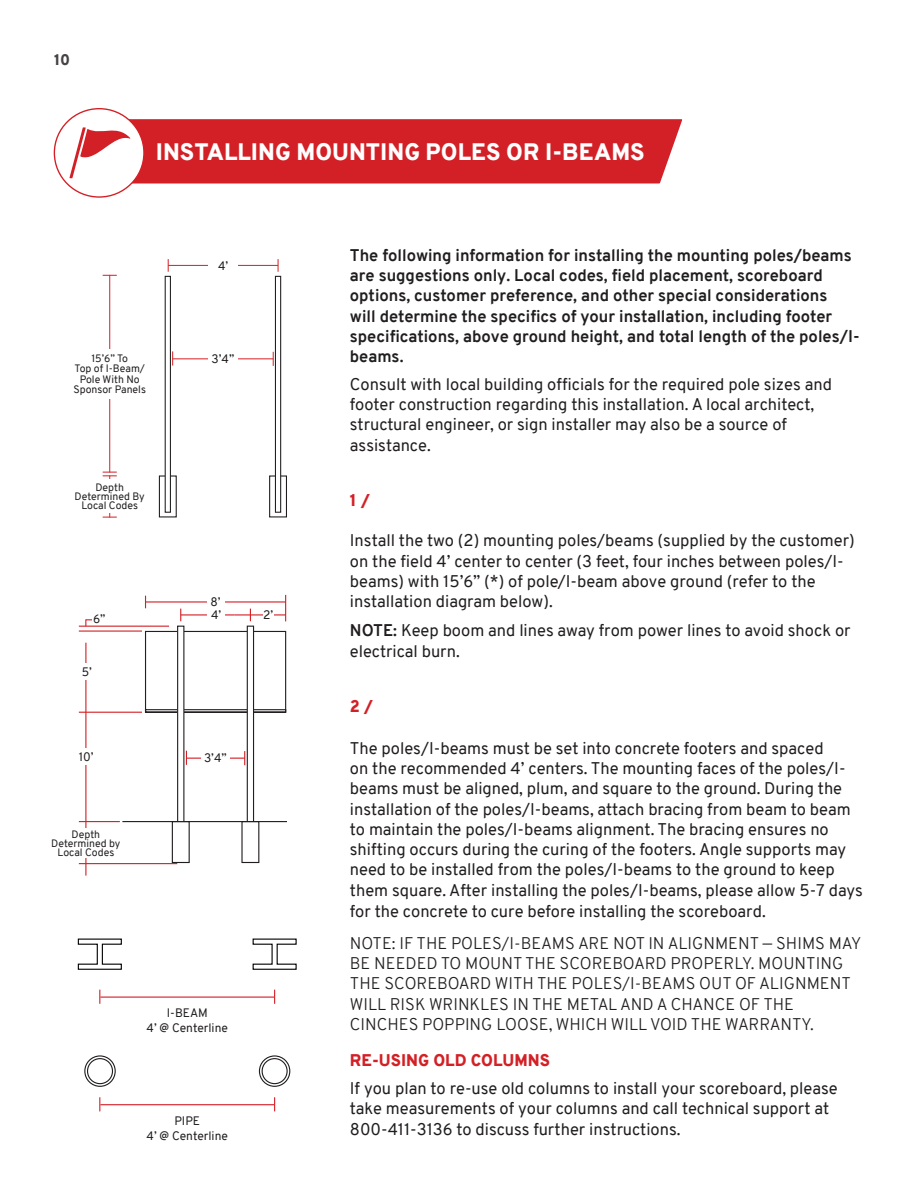
<style>
.page{position:relative;width:918px;height:1188px;background:#fff}
.page>*{position:absolute;margin:0;border:0;box-sizing:border-box;transform-origin:0 0}
.t1{font:900 23.25px "Overpass";letter-spacing:.005em;color:#fff}
.numbers{font:16.5px/20.4px "Overpass";color:#201d1e}
.Small_body{font:16.5px/20.2px "Overpass";color:#201d1e}
.Small_body-2{font:700 16.5px/20.2px "Overpass";color:#201d1e}
.Small_body-3{font:300 16.5px/20.2px "Overpass";color:#201d1e}
.numbers-2{font:900 16.5px "Overpass";color:#d32026}
.t2{font:900 15px "Overpass";color:#474343}
.H3_-_gray{font:12px "Overpass";color:#201d1e}
.H3_-_gray-2{font:10.5px/10.5px "Overpass";color:#201d1e;text-align:center}
.s1{font-weight:700}
</style>
<div class="page">
<svg style="left:69px;top:119px;width:613px;height:65px;background:#d83a3f"></svg>
<hr style="left:109px;top:275px;width:1px;height:197px;background:#d32026">
<svg style="left:103px;top:275px;width:14px;height:1px"></svg>
<hr style="left:109px;top:475px;width:1px;height:42px;background:#d32026">
<svg style="left:103px;top:472px;width:14px;height:4px"></svg>
<svg style="left:103px;top:517px;width:14px;height:1px"></svg>
<hr style="left:168px;top:265px;width:110px;height:1px;background:#d32026">
<svg style="left:168px;top:259px;width:1px;height:13px"></svg>
<svg style="left:278px;top:259px;width:1px;height:13px"></svg>
<div style="left:209px;top:251px;width:29px;height:29px;background:#fff"></div>
<hr style="left:173px;top:358px;width:100px;height:1px;background:#d32026">
<svg style="left:273px;top:352px;width:1px;height:14px"></svg>
<svg style="left:172px;top:351px;width:1px;height:15px"></svg>
<div style="left:208px;top:342px;width:29px;height:33px;background:#fff"></div>
<div style="left:269px;top:475px;width:18px;height:42px;border:1px solid #201d1e"></div>
<div style="left:275px;top:276px;width:6px;height:236px;background:#fff"></div>
<div style="left:275px;top:276px;width:6px;height:237px;border:1px solid #231f20"></div>
<div style="left:159px;top:475px;width:18px;height:42px;border:1px solid #201d1e"></div>
<div style="left:165px;top:276px;width:5px;height:236px;background:#fff"></div>
<div style="left:165px;top:276px;width:6px;height:237px;border:1px solid #231f20"></div>
<div style="left:71px;top:480px;width:78px;height:33px;background:#fff"></div>
<div style="left:66px;top:349px;width:87px;height:50px;background:#fff"></div>
<svg style="left:77px;top:938px;width:45px;height:32px"></svg>
<svg style="left:252px;top:938px;width:45px;height:32px"></svg>
<hr style="left:100px;top:997px;width:174px;height:1px;background:#d32026">
<svg style="left:274px;top:990px;width:1px;height:14px"></svg>
<svg style="left:99px;top:990px;width:1px;height:14px"></svg>
<div style="left:84px;top:1055px;width:32px;height:32px;border:1px solid #201d1e;border-radius:50%"></div>
<div style="left:87px;top:1058px;width:26px;height:26px;border:1px solid #201d1e;border-radius:50%"></div>
<div style="left:259px;top:1055px;width:31px;height:32px;border:1px solid #201d1e;border-radius:50%"></div>
<div style="left:262px;top:1058px;width:26px;height:26px;border:1px solid #201d1e;border-radius:50%"></div>
<hr style="left:100px;top:1104px;width:174px;height:1px;background:#d32026">
<svg style="left:274px;top:1097px;width:1px;height:14px"></svg>
<svg style="left:99px;top:1097px;width:1px;height:14px"></svg>
<hr style="left:79px;top:863px;width:98px;height:1px;background:#d32026">
<hr style="left:85px;top:643px;width:1px;height:233px;background:#d32026">
<hr style="left:79px;top:631px;width:63px;height:1px;background:#d32026">
<hr style="left:79px;top:712px;width:63px;height:1px;background:#d32026">
<hr style="left:79px;top:821px;width:41px;height:1px;background:#d32026">
<svg style="left:85px;top:619px;width:8px;height:7px"></svg>
<div style="left:92px;top:612px;width:15px;height:13px;background:#fff"></div>
<div style="left:75px;top:663px;width:24px;height:17px;background:#fff"></div>
<div style="left:76px;top:748px;width:21px;height:17px;background:#fff"></div>
<div style="left:49px;top:828px;width:73px;height:29px;background:#fff"></div>
<hr style="left:186px;top:758px;width:59px;height:1px;background:#d32026">
<svg style="left:244px;top:751px;width:1px;height:14px"></svg>
<svg style="left:186px;top:751px;width:1px;height:14px"></svg>
<hr style="left:79px;top:626px;width:90px;height:1px;background:#d32026">
<hr style="left:181px;top:614px;width:54px;height:2px;background:#d32026">
<svg style="left:180px;top:609px;width:1px;height:12px"></svg>
<div style="left:207px;top:609px;width:18px;height:11px;background:#fff"></div>
<hr style="left:235px;top:614px;width:51px;height:2px;background:#d32026">
<div style="left:263px;top:608px;width:10px;height:14px;background:#fff"></div>
<hr style="left:146px;top:601px;width:140px;height:2px;background:#d32026">
<div style="left:207px;top:594px;width:18px;height:16px;background:#fff"></div>
<svg style="left:285px;top:595px;width:1px;height:26px"></svg>
<svg style="left:145px;top:596px;width:1px;height:12px"></svg>
<div style="left:201px;top:744px;width:29px;height:28px;background:#fff"></div>
<svg style="left:144px;top:630px;width:143px;height:83px"></svg>
<div style="left:247px;top:626px;width:7px;height:196px;background:#fff"></div>
<div style="left:247px;top:626px;width:7px;height:196px;border:1px solid #231f20"></div>
<div style="left:241px;top:821px;width:18px;height:42px;border:1px solid #201d1e"></div>
<div style="left:172px;top:821px;width:18px;height:42px;border:1px solid #201d1e"></div>
<div style="left:178px;top:626px;width:6px;height:196px;background:#fff"></div>
<div style="left:177px;top:626px;width:7px;height:196px;border:1px solid #231f20"></div>
<hr style="left:122px;top:821px;width:165px;height:1px;background:#231f20">
<p class="t2" style="left:54px;top:49px;width:18px">10</p>
<h2 class="t1" style="left:156px;top:135px;width:490px">INSTALLING MOUNTING POLES OR I-BEAMS</h2>
<p class="H3_-_gray-2" style="left:91px;top:353px;width:38px">15’6” To</p>
<p class="H3_-_gray-2" style="left:73px;top:364px;width:74px">Top of I-Beam/<br>Pole With No<br>Sponsor Panels</p>
<p class="H3_-_gray-2" style="left:95px;top:483px;width:30px">Depth</p>
<p class="H3_-_gray-2" style="left:75px;top:492px;width:72px">Determined By</p>
<p class="H3_-_gray-2" style="left:81px;top:501px;width:58px">Local Codes</p>
<p class="H3_-_gray" style="left:93px;top:610px;width:14px">6”</p>
<p class="H3_-_gray" style="left:82px;top:663px;width:12px">5’</p>
<p class="H3_-_gray" style="left:218px;top:257px;width:12px">4’</p>
<p class="H3_-_gray" style="left:212px;top:350px;width:24px">3’4”</p>
<p class="H3_-_gray" style="left:211px;top:594px;width:12px">8’</p>
<p class="H3_-_gray" style="left:211px;top:607px;width:12px">4’</p>
<p class="H3_-_gray" style="left:263px;top:607px;width:12px">2’</p>
<p class="Small_body-2" style="left:350px;top:245px;width:511px">The following information for installing the mounting poles/beams are suggestions only. Local codes, field placement, scoreboard options, customer preference, and other special considerations<br>will determine the specifics of your installation, including footer specifications, above ground height, and total length of the poles/I&shy;beams.</p>
<p class="Small_body" style="left:350px;top:374px;width:484px">Consult with local building officials for the required pole sizes and footer construction regarding this installation. A local architect, structural engineer, or sign installer may also be a source of assistance.</p>
<p class="numbers-2" style="left:350px;top:488px;width:22px">1 /</p>
<p class="Small_body" style="left:350px;top:531px;width:506px">Install the two (2) mounting poles/beams (supplied by the customer) on the field 4’ center to center (3 feet, four inches between poles/I&shy;beams) with 15’6” (*) of pole/I-beam above ground (refer to the installation diagram below).</p>
<p class="Small_body" style="left:350px;top:621px;width:502px"><span class="s1">NOTE:</span> Keep boom and lines away from power lines to avoid shock or electrical burn.</p>
<p class="H3_-_gray" style="left:79px;top:749px;width:16px">10’</p>
<p class="H3_-_gray-2" style="left:51px;top:829px;width:71px;line-height:9px">Depth<br>Determined by<br>Local Codes</p>
<p class="H3_-_gray" style="left:204px;top:750px;width:24px">3’4”</p>
<p class="H3_-_gray" style="left:167px;top:1005px;width:42px">I-BEAM</p>
<p class="H3_-_gray" style="left:147px;top:1020px;width:83px">4’ @ Centerline</p>
<p class="H3_-_gray" style="left:174px;top:1112px;width:27px">PIPE</p>
<p class="H3_-_gray" style="left:147px;top:1127px;width:83px">4’ @ Centerline</p>
<p class="numbers-2" style="left:350px;top:694px;width:25px">2 /</p>
<p class="numbers" style="left:350px;top:738px;width:515px">The poles/I-beams must be set into concrete footers and spaced<br>on the recommended 4’ centers. The mounting faces of the poles/I&shy;beams must be aligned, plum, and square to the ground. During the installation of the poles/I-beams, attach bracing from beam to beam to maintain the poles/I-beams alignment. The bracing ensures no shifting occurs during the curing of the footers. Angle supports may need to be installed from the poles/I-beams to the ground to keep them square. After installing the poles/I-beams, please allow 5-7 days for the concrete to cure before installing the scoreboard.</p>
<p class="Small_body-3" style="left:350px;top:933px;width:513px">NOTE: IF THE POLES/I-BEAMS ARE NOT IN ALIGNMENT — SHIMS MAY BE NEEDED TO MOUNT THE SCOREBOARD PROPERLY. MOUNTING THE SCOREBOARD WITH THE POLES/I-BEAMS OUT OF ALIGNMENT WILL RISK WRINKLES IN THE METAL AND A CHANCE OF THE CINCHES POPPING LOOSE, WHICH WILL VOID THE WARRANTY.</p>
<p class="numbers-2" style="left:350px;top:1049px;width:202px">RE-USING OLD COLUMNS</p>
<p class="numbers" style="left:350px;top:1078px;width:489px">If you plan to re-use old columns to install your scoreboard, please take measurements of your columns and call technical support at<br>800-411-3136 to discuss further instructions.</p>
</div>
